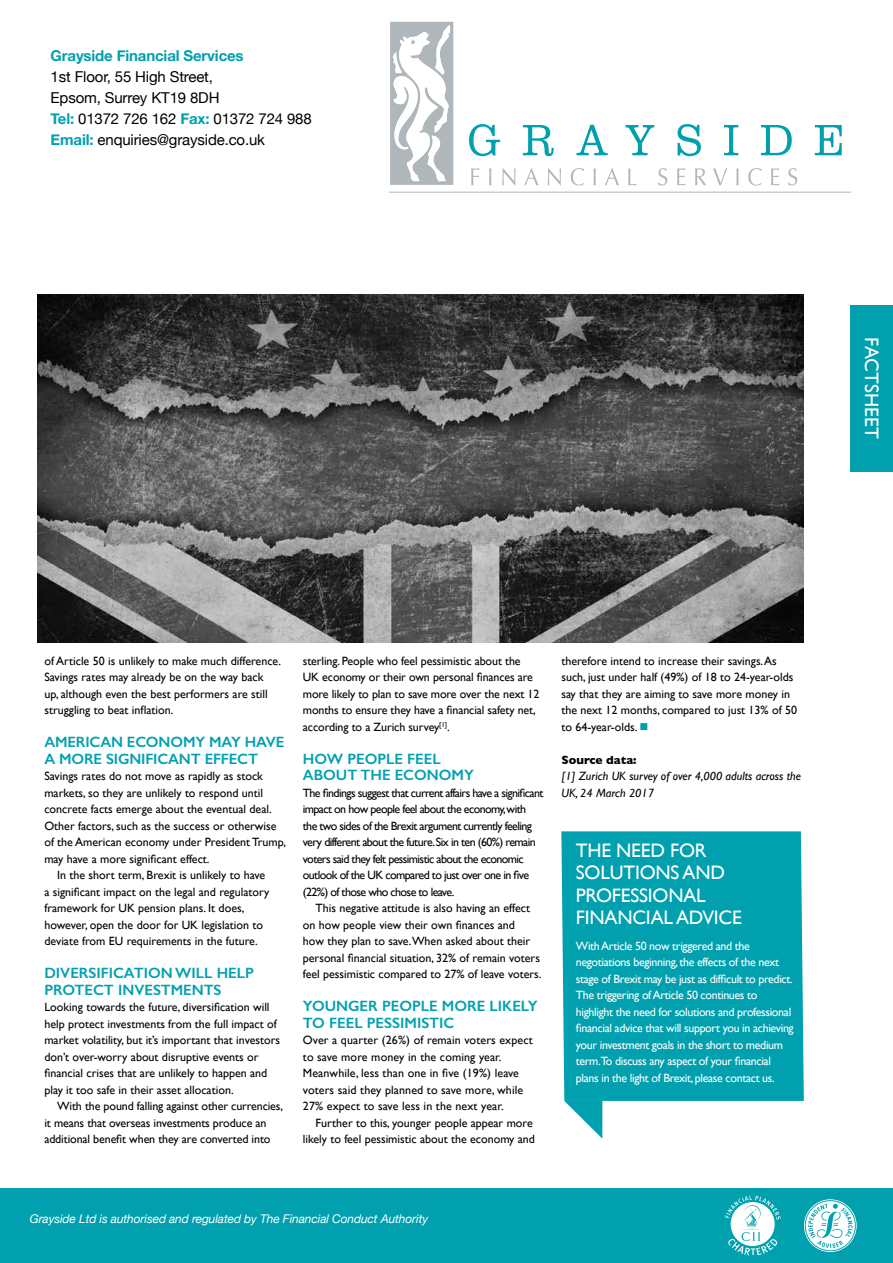
<style>
.page{position:relative;width:893px;height:1263px;background:#fff}
.page>*{position:absolute;margin:0;border:0;box-sizing:border-box;transform-origin:0 0}
.t1{font:19.5px/22.5px "Gill Sans";letter-spacing:-.01em;color:#fff}
.t2{font:19.5px "Gill Sans";letter-spacing:.01em;color:#fff}
.t3{font:600 15px/16.5px "Gill Sans";color:#00a0af}
.t4{font:15px/21px "Helvetica Neue";letter-spacing:-.01em;color:#000}
.t5{font:700 15px "Helvetica Neue";letter-spacing:-.01em;color:#00a0af}
.t6{font:12px/16.5px "Gill Sans";color:#000}
.t7{font:12px/16.5px "Gill Sans";letter-spacing:-.03em;color:#fff}
.t8{font:12px/16.5px "Gill Sans";letter-spacing:-.05em;color:#000}
.t9{font:italic 12px "Helvetica Neue";letter-spacing:-.01em;color:#fff}
.t10{font:italic 12px/16.5px "Gill Sans";color:#000}
.t11{font:700 12px "Gill Sans";color:#000}
.s1{font-weight:700;color:#00a0af}
.s2{color:#00a0af}
</style>
<div class="page">
<img style="left:38px;top:295px;width:766px;height:347px">
<svg style="left:564px;top:1101px;width:38px;height:37px"></svg>
<div style="left:561px;top:831px;width:243px;height:270px;background:#00a0af"></div>
<div style="left:850px;top:305px;width:43px;height:166px;background:#00a0af"></div>
<div style="left:0;top:1188px;width:893px;height:74px;background:#00a0af"></div>
<svg style="left:469px;top:124px;width:31px;height:32px"></svg>
<svg style="left:523px;top:125px;width:31px;height:31px"></svg>
<svg style="left:576px;top:125px;width:32px;height:30px"></svg>
<svg style="left:625px;top:125px;width:29px;height:30px"></svg>
<svg style="left:678px;top:124px;width:23px;height:32px"></svg>
<svg style="left:724px;top:125px;width:14px;height:30px"></svg>
<svg style="left:761px;top:125px;width:31px;height:30px"></svg>
<svg style="left:815px;top:125px;width:27px;height:30px"></svg>
<svg style="left:471px;top:168px;width:9px;height:17px"></svg>
<svg style="left:489px;top:168px;width:2px;height:17px"></svg>
<svg style="left:502px;top:168px;width:14px;height:17px"></svg>
<svg style="left:524px;top:168px;width:14px;height:17px"></svg>
<svg style="left:548px;top:168px;width:13px;height:17px"></svg>
<svg style="left:571px;top:168px;width:13px;height:17px"></svg>
<svg style="left:594px;top:168px;width:2px;height:17px"></svg>
<svg style="left:605px;top:168px;width:14px;height:17px"></svg>
<svg style="left:628px;top:168px;width:8px;height:17px"></svg>
<svg style="left:658px;top:168px;width:9px;height:17px"></svg>
<svg style="left:677px;top:168px;width:8px;height:17px"></svg>
<svg style="left:695px;top:168px;width:11px;height:17px"></svg>
<svg style="left:713px;top:168px;width:14px;height:17px"></svg>
<svg style="left:736px;top:168px;width:3px;height:17px"></svg>
<svg style="left:748px;top:168px;width:14px;height:17px"></svg>
<svg style="left:771px;top:168px;width:8px;height:17px"></svg>
<svg style="left:788px;top:168px;width:9px;height:17px"></svg>
<hr style="left:389px;top:192px;width:462px;height:1px;background:#b0b7bb">
<svg style="left:390px;top:22px;width:63px;height:163px"></svg>
<svg style="left:804px;top:1199px;width:53px;height:53px"></svg>
<svg style="left:725px;top:1196px;width:56px;height:59px"></svg>
<p class="t5" style="left:51px;top:46px;width:195px">Grayside Financial Services</p>
<p class="t4" style="left:51px;top:66px;width:263px">1st Floor, 55 High Street,<br>Epsom, Surrey KT19 8DH<br><span class="s1">Tel:</span> 01372 726 162 <span class="s1">Fax:</span> 01372 724 988<br><span class="s1">Email:</span> enquiries@grayside.co.uk</p>
<h1 class="t2" style="left:883px;top:337px;width:104px;rotate:90deg">FACTSHEET</h1>
<p class="t6" style="left:44px;top:652px;width:238px">of Article 50 is unlikely to make much difference.<br>Savings rates may already be on the way back<br>up, although even the best performers are still struggling to beat inflation.</p>
<p class="t3" style="left:44px;top:734px;width:241px">AMERICAN ECONOMY MAY HAVE<br>A MORE SIGNIFICANT EFFECT</p>
<p class="t6" style="left:44px;top:768px;width:220px">Savings rates do not move as rapidly as stock</p>
<p class="t6" style="left:44px;top:784px;width:220px">markets, so they are unlikely to respond until</p>
<p class="t6" style="left:44px;top:801px;width:229px">concrete facts emerge about the eventual deal.</p>
<p class="t6" style="left:44px;top:817px;width:234px">Other factors, such as the success or otherwise</p>
<p class="t6" style="left:44px;top:834px;width:243px">of the American economy under President Trump,</p>
<p class="t6" style="left:44px;top:850px;width:167px">may have a more significant effect.</p>
<p class="t6" style="left:57px;top:867px;width:209px">In the short term, Brexit is unlikely to have</p>
<p class="t6" style="left:44px;top:883px;width:227px">a significant impact on the legal and regulatory</p>
<p class="t6" style="left:44px;top:900px;width:201px">framework for UK pension plans. It does,</p>
<p class="t6" style="left:44px;top:916px;width:220px">however, open the door for UK legislation to</p>
<p class="t6" style="left:44px;top:933px;width:215px">deviate from EU requirements in the future.</p>
<p class="t3" style="left:44px;top:965px;width:211px">DIVERSIFICATION WILL HELP<br>PROTECT INVESTMENTS</p>
<p class="t6" style="left:44px;top:999px;width:237px">Looking towards the future, diversification will help protect investments from the full impact of market volatility, but it’s important that investors don’t over-worry about disruptive events or financial crises that are unlikely to happen and play it too safe in their asset allocation.</p>
<p class="t6" style="left:44px;top:1098px;width:240px;text-indent:13px">With the pound falling against other currencies, it means that overseas investments produce an additional benefit when they are converted into</p>
<p class="t6" style="left:303px;top:652px;width:238px">sterling. People who feel pessimistic about the UK economy or their own personal finances are more likely to plan to save more over the next 12 months to ensure they have a financial safety net, according to a Zurich survey<sup>[1]</sup>.</p>
<p class="t3" style="left:303px;top:750px;width:172px">HOW PEOPLE FEEL<br>ABOUT THE ECONOMY</p>
<p class="t8" style="left:303px;top:784px;width:242px">The findings suggest that current affairs have a significant impact on how people feel about the economy, with the two sides of the Brexit argument currently feeling very different about the future. Six in ten (60%) remain voters said they felt pessimistic about the economic outlook of the UK compared to just over one in five (22%) of those who chose to leave.</p>
<p class="t6" style="left:303px;top:900px;width:240px;text-indent:13px">This negative attitude is also having an effect on how people view their own finances and<br>how they plan to save.When asked about their personal financial situation, 32% of remain voters feel pessimistic compared to 27% of leave voters.</p>
<p class="t3" style="left:303px;top:998px;width:236px">YOUNGER PEOPLE MORE LIKELY<br>TO FEEL PESSIMISTIC</p>
<p class="t6" style="left:303px;top:1032px;width:231px">Over a quarter (26%) of remain voters expect to save more money in the coming year.<br>Meanwhile, less than one in five (19%) leave voters said they planned to save more, while 27% expect to save less in the next year.</p>
<p class="t6" style="left:303px;top:1114px;width:234px;text-align:right">Further to this, younger people appear more likely to feel pessimistic about the economy and</p>
<p class="t6" style="left:561px;top:652px;width:237px">therefore intend to increase their savings. As such, just under half (49%) of 18 to 24-year-olds say that they are aiming to save more money in the next 12 months, compared to just 13% of 50 to 64-year-olds. <span class="s2">■</span></p>
<p class="t11" style="left:561px;top:752px;width:77px">Source data:</p>
<p class="t10" style="left:561px;top:768px;width:241px">[1] Zurich UK survey of over 4,000 adults across the<br>UK, 24 March 2017</p>
<h1 class="t1" style="left:576px;top:839px;width:168px">THE NEED FOR<br>SOLUTIONS AND<br>PROFESSIONAL<br>FINANCIAL ADVICE</h1>
<p class="t7" style="left:576px;top:937px;width:219px">With Article 50 now triggered and the negotiations beginning, the effects of the next stage of Brexit may be just as difficult to predict.<br>The triggering of Article 50 continues to highlight the need for solutions and professional financial advice that will support you in achieving your investment goals in the short to medium term.To discuss any aspect of your financial plans in the light of Brexit, please contact us.</p>
<p class="t9" style="left:30px;top:1211px;width:400px">Grayside Ltd is authorised and regulated by The Financial Conduct Authority</p>
</div>
